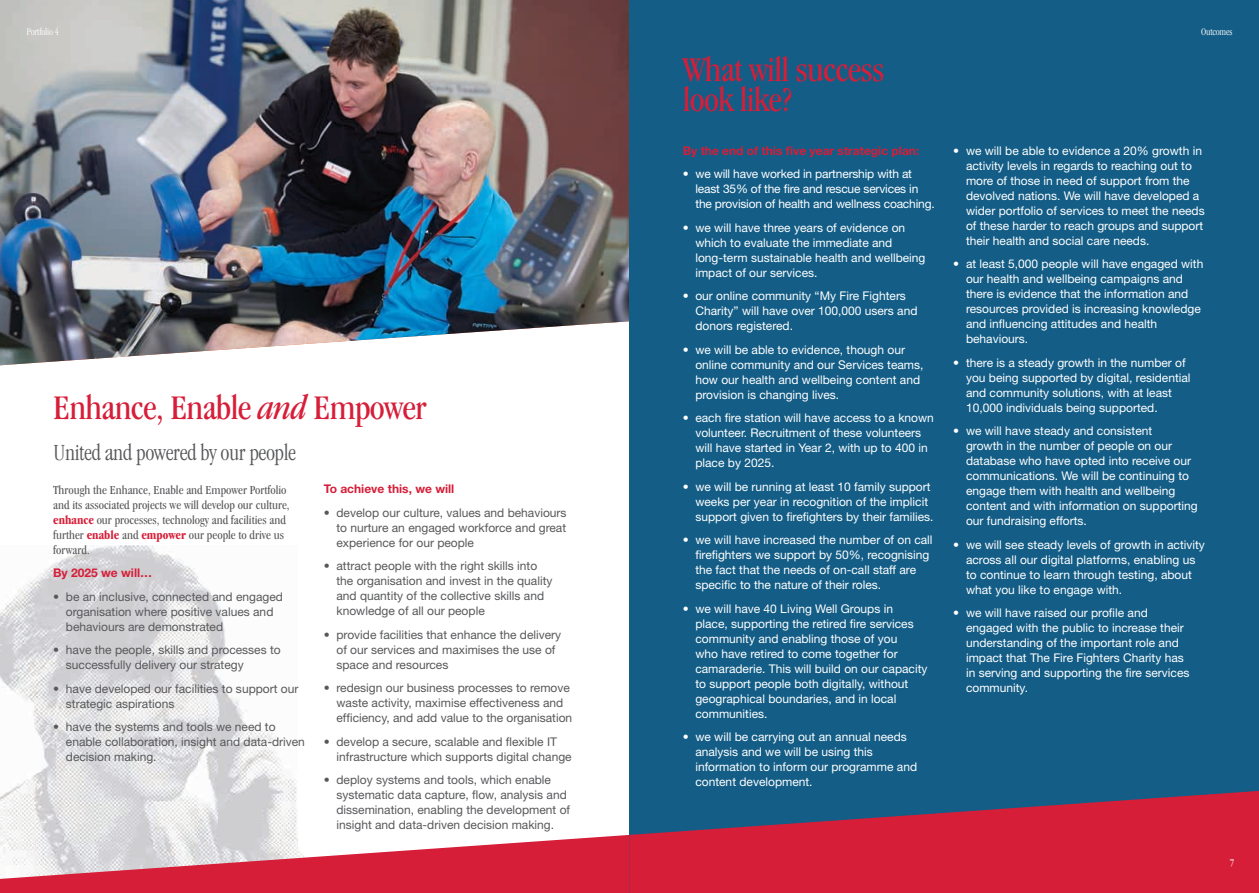
<style>
.page{position:relative;width:1259px;height:893px;background:#fff}
.page>*{position:absolute;margin:0;border:0;box-sizing:border-box;transform-origin:0 0}
.t1{font:condensed 36px/30px "Garamond IT Cby BT";letter-spacing:-.02em;color:#d61e39}
.t2{font:300 condensed 24px "Garamond IT Cby BT";letter-spacing:-.02em;color:#57585a}
.t3{font:condensed 12.75px/15px "Garamond IT Cby BT";color:#57585a}
.t4{font:12px/15px "Helvetica Neue";color:#fff}
.t5{font:12px/15px "Helvetica Neue";color:#57585a}
.t6{font:700 12px "Helvetica Neue";color:#d61e39}
.t7{font:300 condensed 10.5px "Garamond IT Cby BT";letter-spacing:-.02em;color:#fff}
.t8{font:condensed 10.5px "Garamond IT Cby BT";color:#fff}
.s1{font-style:italic}
.s2{font-weight:700;color:#d61e39}
</style>
<div class="page">
<img style="left:0;top:545px;width:298px;height:290px">
<img style="left:0;top:0;width:629px;height:365px">
<div style="left:629px;top:0;width:630px;height:893px;background:#135d86"></div>
<svg style="left:629px;top:791px;width:630px;height:102px;fill:#d61e39"></svg>
<svg style="left:0;top:835px;width:629px;height:58px"></svg>
<p class="t7" style="left:27px;top:25px;width:34px">Portfolio 4</p>
<p class="t7" style="left:1201px;top:25px;width:33px">Outcomes</p>
<h1 class="t1" style="left:53px;top:393px;width:375px">Enhance, Enable <span class="s1">and</span> Empower</h1>
<h2 class="t2" style="left:53px;top:438px;width:244px">United and powered by our people</h2>
<p class="t3" style="left:53px;top:482px;width:238px">Through the Enhance, Enable and Empower Portfolio and its associated projects we will develop our culture, <span class="s2">enhance</span> our processes, technology and facilities and further <span class="s2">enable</span> and <span class="s2">empower</span> our people to drive us forward.</p>
<p class="t6" style="left:53px;top:565px;width:101px">By 2025 we will…</p>
<p class="t5" style="left:66px;top:589px;width:218px;text-indent:-13px">• be an inclusive, connected and engaged organisation where positive values and behaviours are demonstrated</p>
<p class="t5" style="left:66px;top:642px;width:216px;text-indent:-13px">• have the people, skills and processes to successfully delivery our strategy</p>
<p class="t5" style="left:66px;top:681px;width:234px;text-indent:-13px">• have developed our facilities to support our strategic aspirations</p>
<p class="t5" style="left:66px;top:719px;width:240px;text-indent:-13px">• have the systems and tools we need to enable collaboration, insight and data-driven decision making.</p>
<p class="t6" style="left:324px;top:481px;width:132px">To achieve this, we will</p>
<p class="t5" style="left:336px;top:505px;width:232px;text-align:justify;text-indent:-13px">• develop our culture, values and behaviours to nurture an engaged workforce and great experience for our people</p>
<p class="t5" style="left:336px;top:558px;width:217px;text-indent:-13px">• attract people with the right skills into the organisation and invest in the quality and quantity of the collective skills and knowledge of all our people</p>
<p class="t5" style="left:336px;top:627px;width:226px;text-indent:-13px">• provide facilities that enhance the delivery of our services and maximises the use of space and resources</p>
<p class="t5" style="left:336px;top:680px;width:237px;text-indent:-13px">• redesign our business processes to remove waste activity, maximise effectiveness and efficiency, and add value to the organisation</p>
<p class="t5" style="left:336px;top:734px;width:237px;text-indent:-13px">• develop a secure, scalable and flexible IT infrastructure which supports digital change</p>
<p class="t5" style="left:336px;top:772px;width:235px;text-indent:-13px">• deploy systems and tools, which enable systematic data capture, flow, analysis and dissemination, enabling the development of insight and data-driven decision making.</p>
<h1 class="t1" style="left:682px;top:54px;width:203px">What will success look like?</h1>
<p class="t6" style="left:682px;top:143px;width:238px">By the end of this five year strategic plan:</p>
<p class="t4" style="left:695px;top:166px;width:241px;text-indent:-13px">• we will have worked in partnership with at least 35% of the fire and rescue services in the provision of health and wellness coaching.</p>
<p class="t4" style="left:695px;top:220px;width:232px;text-indent:-13px">• we will have three years of evidence on which to evaluate the immediate and long-term sustainable health and wellbeing impact of our services.</p>
<p class="t4" style="left:695px;top:288px;width:224px;text-indent:-13px">• our online community “My Fire Fighters<br>Charity” will have over 100,000 users and donors registered.</p>
<p class="t4" style="left:695px;top:342px;width:230px;text-indent:-13px">• we will be able to evidence, though our online community and our Services teams, how our health and wellbeing content and provision is changing lives.</p>
<p class="t4" style="left:695px;top:410px;width:240px;text-indent:-13px">• each fire station will have access to a known volunteer. Recruitment of these volunteers will have started in Year 2, with up to 400 in place by 2025.</p>
<p class="t4" style="left:695px;top:479px;width:240px;text-indent:-13px">• we will be running at least 10 family support weeks per year in recognition of the implicit support given to firefighters by their families.</p>
<p class="t4" style="left:695px;top:532px;width:239px;text-indent:-13px">• we will have increased the number of on call firefighters we support by 50%, recognising the fact that the needs of on-call staff are specific to the nature of their roles.</p>
<p class="t4" style="left:695px;top:601px;width:234px;text-indent:-13px">• we will have 40 Living Well Groups in place, supporting the retired fire services community and enabling those of you<br>who have retired to come together for camaraderie. This will build on our capacity to support people both digitally, without geographical boundaries, and in local communities.</p>
<p class="t4" style="left:695px;top:729px;width:223px;text-indent:-13px">• we will be carrying out an annual needs analysis and we will be using this information to inform our programme and content development.</p>
<p class="t4" style="left:966px;top:143px;width:240px;text-indent:-13px">• we will be able to evidence a 20% growth in activity levels in regards to reaching out to more of those in need of support from the devolved nations. We will have developed a wider portfolio of services to meet the needs of these harder to reach groups and support their health and social care needs.</p>
<p class="t4" style="left:966px;top:256px;width:239px;text-indent:-13px">• at least 5,000 people will have engaged with our health and wellbeing campaigns and there is evidence that the information and resources provided is increasing knowledge and influencing attitudes and health behaviours.</p>
<p class="t4" style="left:966px;top:355px;width:226px;text-indent:-13px">• there is a steady growth in the number of you being supported by digital, residential and community solutions, with at least 10,000 individuals being supported.</p>
<p class="t4" style="left:966px;top:423px;width:233px;text-indent:-13px">• we will have steady and consistent<br>growth in the number of people on our database who have opted into receive our communications. We will be continuing to engage them with health and wellbeing content and with information on supporting our fundraising efforts.</p>
<p class="t4" style="left:966px;top:537px;width:240px;text-indent:-13px">• we will see steady levels of growth in activity across all our digital platforms, enabling us to continue to learn through testing, about what you like to engage with.</p>
<p class="t4" style="left:966px;top:605px;width:225px;text-indent:-13px">• we will have raised our profile and engaged with the public to increase their understanding of the important role and impact that The Fire Fighters Charity has in serving and supporting the fire services community.</p>
<p class="t8" style="left:1230px;top:857px;width:6px">7</p>
</div>
